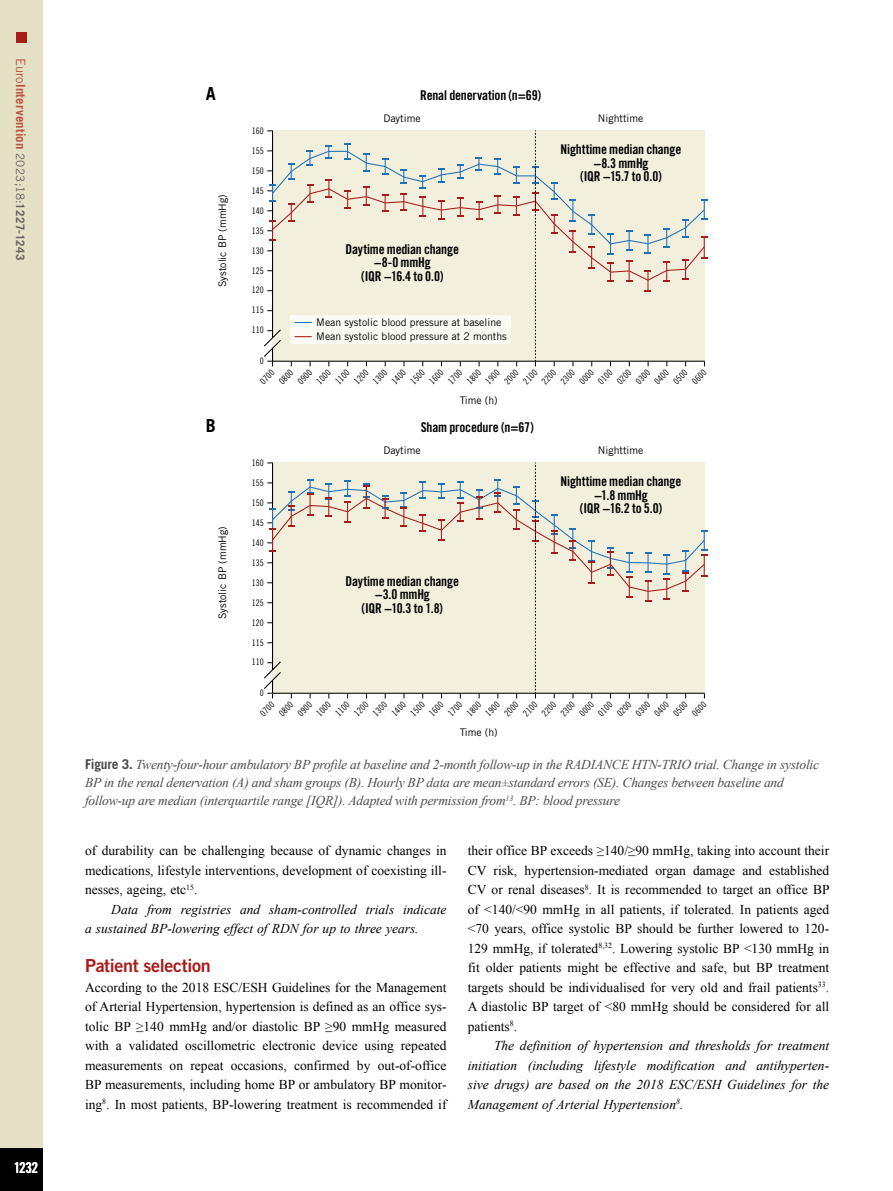
<style>
.page{position:relative;width:893px;height:1191px;background:#fff}
.page>*{position:absolute;margin:0;border:0;box-sizing:border-box;transform-origin:0 0}
.t1{font:18px "Trade Gothic LT Std Bd 2";letter-spacing:-.02em;color:#a91b18}
.t2{font:700 18px "Trade Gothic LT Std";color:#000}
.t3{font:15px "Trade Gothic LT Std Bd Cn 20";color:#fff}
.t4{font:13.5px/19.5px "Times New Roman";color:#000;text-align:justify}
.t5{font:italic 13.5px/18px "Times New Roman";letter-spacing:-.015em;color:#4a4a49}
.t6{font:italic 13.5px/19.5px "Times New Roman";color:#000}
.t7{font:13.5px/13.5px "Trade Gothic LT Std Bd Cn 20";letter-spacing:-.015em;color:#000;text-align:center}
.t8{font:700 12.75px "Trade Gothic LT Std";letter-spacing:.015em;color:#bc533d}
.t9{font:10.5px/14px "Trade Gothic LT Std";color:#000}
.t10{font:9px "Trade Gothic LT Std Cn 18";color:#000}
.s1{font-weight:400}
.s2{font-weight:400;font-size:11.7px;color:#646363}
.s3{font-size:11.7px;color:#646363}
.s4{font-family:"Trade Gothic LT Std";font-weight:700;font-style:normal}
</style>
<div class="page">
<div style="left:0;top:0;width:43px;height:1191px;background:#e4e0c5"></div>
<div style="left:0;top:1148px;width:43px;height:43px;background:#000"></div>
<div style="left:16px;top:32px;width:10px;height:10px;background:#a91b18"></div>
<svg style="left:267px;top:130px;width:441px;height:236px;background:#ece8da"></svg>
<svg style="left:267px;top:462px;width:441px;height:236px;background:#ece8d8"></svg>
<p class="t8" style="left:29px;top:58px;width:204px;rotate:90deg"><span class="s1">Euro</span>Intervention <span class="s2">2023;18:</span><span class="s3">1227-1243</span></p>
<p class="t3" style="left:14px;top:1158px;width:26px">1232</p>
<h1 class="t2" style="left:206px;top:82px;width:12px">A</h1>
<p class="t9" style="left:215px;top:287px;width:94px;rotate:-90deg">Systolic BP (mmHg)</p>
<h1 class="t2" style="left:206px;top:415px;width:12px">B</h1>
<p class="t9" style="left:215px;top:619px;width:94px;rotate:-90deg">Systolic BP (mmHg)</p>
<p class="t10" style="left:252px;top:125px;width:13px">160</p>
<p class="t10" style="left:252px;top:145px;width:13px">155</p>
<p class="t10" style="left:252px;top:165px;width:13px">150</p>
<p class="t10" style="left:252px;top:185px;width:13px">145</p>
<p class="t10" style="left:252px;top:205px;width:13px">140</p>
<p class="t10" style="left:252px;top:225px;width:13px">135</p>
<p class="t10" style="left:252px;top:245px;width:13px">130</p>
<p class="t10" style="left:252px;top:265px;width:13px">125</p>
<p class="t10" style="left:252px;top:285px;width:13px">120</p>
<p class="t10" style="left:252px;top:305px;width:13px">115</p>
<p class="t10" style="left:252px;top:325px;width:13px">110</p>
<p class="t10" style="left:260px;top:355px;width:5px">0</p>
<p class="t7" style="left:420px;top:88px;width:123px">Renal denervation (n=69)</p>
<p class="t9" style="left:383px;top:111px;width:39px">Daytime</p>
<p class="t9" style="left:598px;top:111px;width:47px">Nighttime</p>
<p class="t7" style="left:561px;top:142px;width:122px">Nighttime median change −8.3 mmHg<br>(IQR −15.7 to 0.0)</p>
<p class="t7" style="left:346px;top:242px;width:115px">Daytime median change −8-0 mmHg<br>(IQR −16.4 to 0.0)</p>
<p class="t9" style="left:316px;top:315px;width:192px">Mean systolic blood pressure at baseline<br>Mean systolic blood pressure at 2 months</p>
<p class="t10" style="left:258px;top:379px;width:17px;rotate:-45deg">0700</p>
<p class="t10" style="left:277px;top:379px;width:17px;rotate:-45deg">0800</p>
<p class="t10" style="left:295px;top:379px;width:17px;rotate:-45deg">0900</p>
<p class="t10" style="left:314px;top:379px;width:17px;rotate:-45deg">1000</p>
<p class="t10" style="left:333px;top:379px;width:17px;rotate:-45deg">1100</p>
<p class="t10" style="left:352px;top:379px;width:17px;rotate:-45deg">1200</p>
<p class="t10" style="left:371px;top:379px;width:17px;rotate:-45deg">1300</p>
<p class="t10" style="left:389px;top:379px;width:17px;rotate:-45deg">1400</p>
<p class="t10" style="left:408px;top:379px;width:17px;rotate:-45deg">1500</p>
<p class="t10" style="left:427px;top:379px;width:17px;rotate:-45deg">1600</p>
<p class="t10" style="left:446px;top:379px;width:17px;rotate:-45deg">1700</p>
<p class="t10" style="left:464px;top:379px;width:17px;rotate:-45deg">1800</p>
<p class="t10" style="left:483px;top:379px;width:17px;rotate:-45deg">1900</p>
<p class="t10" style="left:502px;top:379px;width:17px;rotate:-45deg">2000</p>
<p class="t10" style="left:521px;top:379px;width:17px;rotate:-45deg">2100</p>
<p class="t10" style="left:540px;top:379px;width:17px;rotate:-45deg">2200</p>
<p class="t10" style="left:558px;top:379px;width:17px;rotate:-45deg">2300</p>
<p class="t10" style="left:577px;top:379px;width:17px;rotate:-45deg">0000</p>
<p class="t10" style="left:596px;top:379px;width:17px;rotate:-45deg">0100</p>
<p class="t10" style="left:615px;top:379px;width:17px;rotate:-45deg">0200</p>
<p class="t10" style="left:633px;top:379px;width:17px;rotate:-45deg">0300</p>
<p class="t10" style="left:652px;top:379px;width:17px;rotate:-45deg">0400</p>
<p class="t10" style="left:671px;top:379px;width:17px;rotate:-45deg">0500</p>
<p class="t10" style="left:690px;top:379px;width:17px;rotate:-45deg">0600</p>
<p class="t9" style="left:460px;top:393px;width:39px">Time (h)</p>
<p class="t10" style="left:252px;top:457px;width:13px">160</p>
<p class="t10" style="left:252px;top:477px;width:13px">155</p>
<p class="t10" style="left:252px;top:497px;width:13px">150</p>
<p class="t10" style="left:252px;top:517px;width:13px">145</p>
<p class="t10" style="left:252px;top:537px;width:13px">140</p>
<p class="t10" style="left:252px;top:557px;width:13px">135</p>
<p class="t10" style="left:252px;top:577px;width:13px">130</p>
<p class="t10" style="left:252px;top:597px;width:13px">125</p>
<p class="t10" style="left:252px;top:617px;width:13px">120</p>
<p class="t10" style="left:252px;top:637px;width:13px">115</p>
<p class="t10" style="left:252px;top:657px;width:13px">110</p>
<p class="t10" style="left:260px;top:687px;width:5px">0</p>
<p class="t7" style="left:421px;top:420px;width:115px">Sham procedure (n=67)</p>
<p class="t9" style="left:383px;top:443px;width:39px">Daytime</p>
<p class="t7" style="left:346px;top:574px;width:115px">Daytime median change −3.0 mmHg<br>(IQR −10.3 to 1.8)</p>
<p class="t9" style="left:598px;top:443px;width:47px">Nighttime</p>
<p class="t7" style="left:561px;top:474px;width:122px">Nighttime median change −1.8 mmHg<br>(IQR −16.2 to 5.0)</p>
<p class="t10" style="left:258px;top:711px;width:17px;rotate:-45deg">0700</p>
<p class="t10" style="left:277px;top:711px;width:17px;rotate:-45deg">0800</p>
<p class="t10" style="left:295px;top:711px;width:17px;rotate:-45deg">0900</p>
<p class="t10" style="left:314px;top:711px;width:17px;rotate:-45deg">1000</p>
<p class="t10" style="left:333px;top:711px;width:17px;rotate:-45deg">1100</p>
<p class="t10" style="left:352px;top:711px;width:17px;rotate:-45deg">1200</p>
<p class="t10" style="left:371px;top:711px;width:17px;rotate:-45deg">1300</p>
<p class="t10" style="left:389px;top:711px;width:17px;rotate:-45deg">1400</p>
<p class="t10" style="left:408px;top:711px;width:17px;rotate:-45deg">1500</p>
<p class="t10" style="left:427px;top:711px;width:17px;rotate:-45deg">1600</p>
<p class="t10" style="left:446px;top:711px;width:17px;rotate:-45deg">1700</p>
<p class="t10" style="left:464px;top:711px;width:17px;rotate:-45deg">1800</p>
<p class="t10" style="left:483px;top:711px;width:17px;rotate:-45deg">1900</p>
<p class="t10" style="left:502px;top:711px;width:17px;rotate:-45deg">2000</p>
<p class="t10" style="left:521px;top:711px;width:17px;rotate:-45deg">2100</p>
<p class="t10" style="left:540px;top:711px;width:17px;rotate:-45deg">2200</p>
<p class="t10" style="left:558px;top:711px;width:17px;rotate:-45deg">2300</p>
<p class="t10" style="left:577px;top:711px;width:17px;rotate:-45deg">0000</p>
<p class="t10" style="left:596px;top:711px;width:17px;rotate:-45deg">0100</p>
<p class="t10" style="left:615px;top:711px;width:17px;rotate:-45deg">0200</p>
<p class="t10" style="left:633px;top:711px;width:17px;rotate:-45deg">0300</p>
<p class="t10" style="left:652px;top:711px;width:17px;rotate:-45deg">0400</p>
<p class="t10" style="left:671px;top:711px;width:17px;rotate:-45deg">0500</p>
<p class="t10" style="left:690px;top:711px;width:17px;rotate:-45deg">0600</p>
<p class="t9" style="left:460px;top:725px;width:39px">Time (h)</p>
<p class="t5" style="left:85px;top:755px;width:736px"><span class="s4">Figure 3.</span> Twenty-four-hour ambulatory BP profile at baseline and 2-month follow-up in the RADIANCE HTN-TRIO trial. Change in systolic<br>BP in the renal denervation (A) and sham groups (B). Hourly BP data are mean±standard errors (SE). Changes between baseline and follow-up are median (interquartile range [IQR]). Adapted with permission from<sup>13</sup>. BP: blood pressure</p>
<p class="t4" style="left:85px;top:840px;width:363px">of durability can be challenging because of dynamic changes in medications, lifestyle interventions, development of coexisting ill&shy;nesses, ageing, etc<sup>15</sup>.</p>
<p class="t6" style="left:85px;top:899px;width:363px;text-indent:26px">Data from registries and sham-controlled trials indicate a sustained BP-lowering effect of RDN for up to three years.</p>
<h1 class="t1" style="left:85px;top:954px;width:127px">Patient selection</h1>
<p class="t4" style="left:85px;top:977px;width:363px">According to the 2018 ESC/ESH Guidelines for the Management of Arterial Hypertension, hypertension is defined as an office sys&shy;tolic BP ≥140 mmHg and/or diastolic BP ≥90 mmHg measured with a validated oscillometric electronic device using repeated measurements on repeat occasions, confirmed by out-of-office BP measurements, including home BP or ambulatory BP monitor&shy;ing<sup>8</sup>. In most patients, BP-lowering treatment is recommended if</p>
<p class="t4" style="left:468px;top:840px;width:363px">their office BP exceeds ≥140/≥90 mmHg, taking into account their CV risk, hypertension-mediated organ damage and established CV or renal diseases<sup>8</sup>. It is recommended to target an office BP of &lt;140/&lt;90 mmHg in all patients, if tolerated. In patients aged &lt;70 years, office systolic BP should be further lowered to 120- 129 mmHg, if tolerated<sup>8,32</sup>. Lowering systolic BP &lt;130 mmHg in fit older patients might be effective and safe, but BP treatment targets should be individualised for very old and frail patients<sup>33</sup>.<br>A diastolic BP target of &lt;80 mmHg should be considered for all patients<sup>8</sup>.</p>
<p class="t6" style="left:468px;top:1035px;width:363px;text-align:justify;text-indent:26px">The definition of hypertension and thresholds for treatment initiation (including lifestyle modification and antihyperten&shy;sive drugs) are based on the 2018 ESC/ESH Guidelines for the Management of Arterial Hypertension<sup>8</sup>.</p>
</div>
